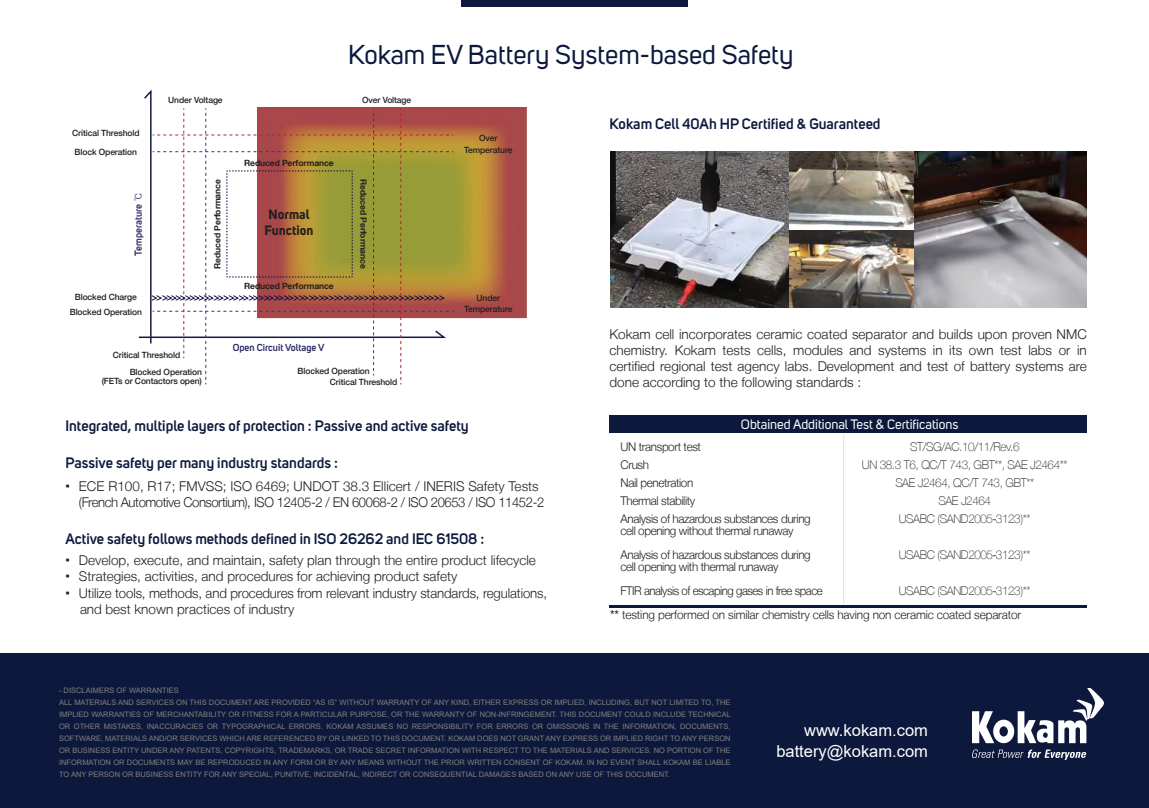
<style>
.page{position:relative;width:1149px;height:808px;background:#fff}
.page>*{position:absolute;margin:0;border:0;box-sizing:border-box;transform-origin:0 0}
.t1{font:27px "Uni Sans";color:#0c193d}
.t2{font:16.5px/21px "Arial";color:#fff;text-align:right}
.t3{font:600 15px "Uni Sans";color:#0c193d}
.t4{font:300 13.5px/16.2px "Helvetica Neue LT";color:#231f20;text-align:justify}
.t5{font:300 13.5px/16.2px "Helvetica Neue LT";letter-spacing:-.03em;color:#231f20}
.t6{font:13.5px "Uni Sans";color:#fff}
.t7{font:700 13.5px/15.8px "Uni Sans";color:#231f20;text-align:center}
.t8{font:300 12px/18px "Helvetica Neue LT";letter-spacing:-.03em;color:#231f20}
.t9{font:100 12px/18px "Helvetica Neue LT";letter-spacing:-.03em;color:#231f20;text-align:center}
.t10{font:300 12px "Helvetica Neue LT";letter-spacing:-.01em;color:#231f20}
.t11{font:600 10.05px "Uni Sans";color:#282560}
.t12{font:500 8.55px/11.4px "Helvetica Neue LT";letter-spacing:-.01em;color:#231f20;text-align:center}
.t13{font:700 8.55px "Helvetica Neue LT";letter-spacing:-.01em;color:#231f20}
.t14{font:7.5px/12px "Arial";color:#827e7e}
.s1{font-family:"Dotum";font-weight:400}
.s2{font-family:"Arial";font-weight:900}
.s3{font-family:"Myriad Pro";font-weight:400}
.s4{font-family:"Arial";font-weight:400}
</style>
<div class="page">
<div style="left:0;top:654px;width:1148px;height:154px;background:#0c193d"></div>
<img style="left:972px;top:688px;width:130px;height:72px">
<div style="left:461px;top:0;width:226px;height:7px;background:#0c193d"></div>
<div style="left:609px;top:415px;width:477px;height:18px;background:#0c193d"></div>
<hr style="left:609px;top:605px;width:477px;height:2px;background:#0c193d">
<hr style="left:843px;top:434px;width:1px;height:169px;background:#e6e6e6">
<img style="left:205px;top:107px;width:441px;height:278px">
<svg style="left:138px;top:89px;width:315px;height:295px"></svg>
<img style="left:610px;top:152px;width:179px;height:155px">
<img style="left:789px;top:230px;width:125px;height:77px">
<img style="left:789px;top:152px;width:125px;height:78px">
<img style="left:914px;top:152px;width:172px;height:155px">
<h1 class="t1" style="left:348px;top:39px;width:447px">Kokam EV Battery System-based Safety</h1>
<p class="t12" style="left:72px;top:124px;width:69px;line-height:18.1px;text-align:left">Critical Threshold<br>Block Operation</p>
<h3 class="t11" style="left:132px;top:256px;width:65px;rotate:-90deg">Temperature <span class="s1">℃</span></h3>
<p class="t12" style="left:168px;top:94px;width:56px">Under Voltage</p>
<p class="t12" style="left:362px;top:94px;width:51px">Over Voltage</p>
<p class="t13" style="left:244px;top:157px;width:91px">Reduced Performance</p>
<p class="t13" style="left:212px;top:269px;width:91px;rotate:-90deg">Reduced Performance</p>
<p class="t13" style="left:369px;top:179px;width:91px;rotate:90deg">Reduced Performance</p>
<h3 class="t7" style="left:264px;top:207px;width:51px">Normal<br>Function</h3>
<p class="t13" style="left:244px;top:281px;width:91px">Reduced Performance</p>
<p class="t12" style="left:70px;top:290px;width:74px;line-height:15px">Blocked Charge<br>Blocked Operation</p>
<p class="t12" style="left:113px;top:349px;width:69px">Critical Threshold</p>
<h3 class="t11" style="left:233px;top:341px;width:93px">Open Circuit Voltage V</h3>
<p class="t12" style="left:102px;top:368px;width:102px;line-height:8.6px;text-align:right">Blocked Operation<br>(FETs or Contactors open)</p>
<p class="t12" style="left:297px;top:365px;width:74px">Blocked Operation</p>
<p class="t12" style="left:330px;top:376px;width:69px">Critical Threshold</p>
<p class="t12" style="left:464px;top:132px;width:50px">Over<br>Temperature</p>
<p class="t12" style="left:464px;top:292px;width:50px">Under<br>Temperature</p>
<h3 class="t3" style="left:609px;top:114px;width:272px">Kokam Cell 40Ah HP Certified &amp; Guaranteed</h3>
<p class="t4" style="left:609px;top:325px;width:478px">Kokam cell incorporates ceramic coated separator and builds upon proven NMC chemistry. Kokam tests cells, modules and systems in its own test labs or in certified regional test agency labs. Development and test of battery systems are done according to the following standards :</p>
<h3 class="t3" style="left:65px;top:417px;width:405px">Integrated, multiple layers of protection : Passive and active safety</h3>
<h3 class="t6" style="left:740px;top:416px;width:219px">Obtained Additional Test &amp; Certifications</h3>
<h3 class="t3" style="left:65px;top:454px;width:274px">Passive safety per many industry standards :</h3>
<h3 class="t5" style="left:79px;top:477px;width:466px;text-indent:-14px"><span class="s2">·</span> ECE R100, R17; FMVSS; ISO 6469; UNDOT 38.3 Ellicert / INERIS Safety Tests (French Automotive Consortium), ISO 12405-2 / EN 60068-2 / ISO 20653 / ISO 11452-2</h3>
<h3 class="t3" style="left:65px;top:530px;width:420px">Active safety follows methods defined in ISO 26262 and IEC 61508 :</h3>
<h3 class="t4" style="left:65px;top:552px;width:472px"><span class="s2">·</span> Develop, execute, and maintain, safety plan through the entire product lifecycle</h3>
<h3 class="t4" style="left:65px;top:568px;width:393px"><span class="s2">·</span> Strategies, activities, and procedures for achieving product safety</h3>
<h3 class="t4" style="left:65px;top:584px;width:483px"><span class="s2">·</span> Utilize tools, methods, and procedures from relevant industry standards, regulations,</h3>
<h3 class="t4" style="left:80px;top:600px;width:216px">and best known practices of industry</h3>
<h3 class="t9" style="left:861px;top:438px;width:207px">ST/SG/AC.10/11/Rev.6<br>UN 38.3 T6, QC/T 743, GBT**, SAE J2464**<br>SAE J2464, QC/T 743, GBT**<br>SAE J2464<br>USABC (SAND2005<span class="s3">‐</span>3123)**</h3>
<h3 class="t9" style="left:898px;top:546px;width:133px">USABC (SAND2005<span class="s3">‐</span>3123)**</h3>
<h3 class="t9" style="left:898px;top:582px;width:133px">USABC (SAND2005<span class="s3">‐</span>3123)**</h3>
<h3 class="t8" style="left:620px;top:438px;width:191px">UN transport test<br>Crush<br>Nail penetration<br>Thermal stability<br>Analysis of hazardous substances during</h3>
<h3 class="t8" style="left:620px;top:519px;width:191px;line-height:24px">cell opening without thermal runaway<br>Analysis of hazardous substances during</h3>
<h3 class="t8" style="left:620px;top:555px;width:204px;line-height:24px">cell opening with thermal runaway<br>FTIR analysis of escaping gases in free space</h3>
<h3 class="t10" style="left:610px;top:607px;width:412px"><span class="s4">**</span> testing performed on similar chemistry cells having non ceramic coated separator</h3>
<p class="t14" style="left:59px;top:684px;width:673px">- DISCLAIMERS OF WARRANTIES<br>ALL MATERIALS AND SERVICES ON THIS DOCUMENT ARE PROVIDED “AS IS” WITHOUT WARRANTY OF ANY KIND, EITHER EXPRESS OR IMPLIED, INCLUDING, BUT NOT LIMITED TO, THE IMPLIED WARRANTIES OF MERCHANTABILITY OR FITNESS FOR A PARTICULAR PURPOSE, OR THE WARRANTY OF NON-INFRINGEMENT. THIS DOCUMENT COULD INCLUDE TECHNICAL OR OTHER MISTAKES, INACCURACIES OR TYPOGRAPHICAL ERRORS. KOKAM ASSUMES NO RESPONSIBILITY FOR ERRORS OR OMISSIONS IN THE INFORMATION, DOCUMENTS, SOFTWARE, MATERIALS AND/OR SERVICES WHICH ARE REFERENCED BY OR LINKED TO THIS DOCUMENT. KOKAM DOES NOT GRANT ANY EXPRESS OR IMPLIED RIGHT TO ANY PERSON OR BUSINESS ENTITY UNDER ANY PATENTS, COPYRIGHTS, TRADEMARKS, OR TRADE SECRET INFORMATION WITH RESPECT TO THE MATERIALS AND SERVICES. NO PORTION OF THE INFORMATION OR DOCUMENTS MAY BE REPRODUCED IN ANY FORM OR BY ANY MEANS WITHOUT THE PRIOR WRITTEN CONSENT OF KOKAM. IN NO EVENT SHALL KOKAM BE LIABLE TO ANY PERSON OR BUSINESS ENTITY FOR ANY SPECIAL, PUNITIVE, INCIDENTAL, INDIRECT OR CONSEQUENTIAL DAMAGES BASED ON ANY USE OF THIS DOCUMENT.</p>
<h2 class="t2" style="left:776px;top:719px;width:153px">www.kokam.com battery@kokam.com</h2>
</div>
